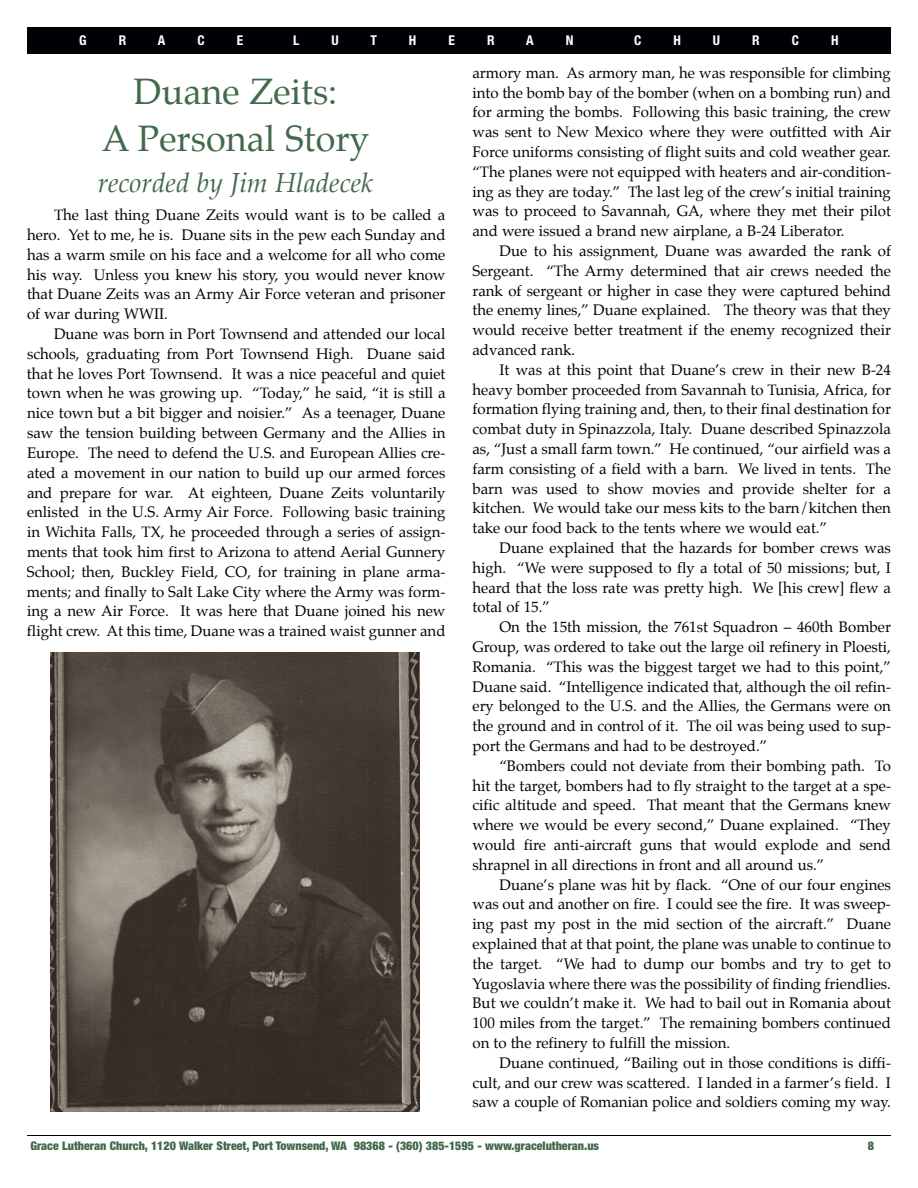
<style>
.page{position:relative;width:918px;height:1188px;background:#fff}
.page>*{position:absolute;margin:0;border:0;box-sizing:border-box;transform-origin:0 0}
.t1{font:36px/47.5px "Palatino";color:#42694a;text-align:center}
.t2{font:italic 27px "Palatino";color:#42694a}
.t3{font:15px/19.8px "Palatino";color:#000006;text-align:justify}
.t4{font:700 condensed 13.5px "Helvetica Neue";color:#fff}
.t5{font:900 condensed 12px "Helvetica Neue";color:#42694a}
</style>
<div class="page">
<hr style="left:27px;top:1135px;width:864px;height:1px;background:#000006">
<div style="left:27px;top:27px;width:864px;height:26px;background:#000006"></div>
<img style="left:51px;top:652px;width:369px;height:460px">
<p class="t4" style="left:79px;top:29px;width:9px">G</p>
<p class="t4" style="left:119px;top:29px;width:9px">R</p>
<p class="t4" style="left:158px;top:29px;width:9px">A</p>
<p class="t4" style="left:197px;top:29px;width:9px">C</p>
<p class="t4" style="left:237px;top:29px;width:8px">E</p>
<p class="t4" style="left:293px;top:29px;width:8px">L</p>
<p class="t4" style="left:332px;top:29px;width:9px">U</p>
<p class="t4" style="left:370px;top:29px;width:8px">T</p>
<p class="t4" style="left:409px;top:29px;width:9px">H</p>
<p class="t4" style="left:449px;top:29px;width:8px">E</p>
<p class="t4" style="left:487px;top:29px;width:9px">R</p>
<p class="t4" style="left:526px;top:29px;width:9px">A</p>
<p class="t4" style="left:566px;top:29px;width:9px">N</p>
<p class="t4" style="left:634px;top:29px;width:9px">C</p>
<p class="t4" style="left:673px;top:29px;width:9px">H</p>
<p class="t4" style="left:713px;top:29px;width:9px">U</p>
<p class="t4" style="left:752px;top:29px;width:9px">R</p>
<p class="t4" style="left:792px;top:29px;width:9px">C</p>
<p class="t4" style="left:831px;top:29px;width:9px">H</p>
<h1 class="t1" style="left:102px;top:70px;width:269px">Duane Zeits:<br>A Personal Story</h1>
<h2 class="t2" style="left:98px;top:169px;width:277px">recorded by Jim Hladecek</h2>
<p class="t3" style="left:27px;top:206px;width:420px;text-indent:27px">The last thing Duane Zeits would want is to be called a hero. Yet to me, he is. Duane sits in the pew each Sunday and has a warm smile on his face and a welcome for all who come his way. Unless you knew his story, you would never know that Duane Zeits was an Army Air Force veteran and prisoner of war during WWII.</p>
<p class="t3" style="left:27px;top:325px;width:420px;text-indent:27px">Duane was born in Port Townsend and attended our local schools, graduating from Port Townsend High. Duane said that he loves Port Townsend. It was a nice peaceful and quiet town when he was growing up. “Today,” he said, “it is still a nice town but a bit bigger and noisier.” As a teenager, Duane saw the tension building between Germany and the Allies in Europe. The need to defend the U.S. and European Allies cre&shy;ated a movement in our nation to build up our armed forces and prepare for war. At eighteen, Duane Zeits voluntarily enlisted in the U.S. Army Air Force. Following basic training in Wichita Falls, TX, he proceeded through a series of assign&shy;ments that took him first to Arizona to attend Aerial Gunnery School; then, Buckley Field, CO, for training in plane arma&shy;ments; and finally to Salt Lake City where the Army was form&shy;ing a new Air Force. It was here that Duane joined his new flight crew. At this time, Duane was a trained waist gunner and</p>
<p class="t3" style="left:472px;top:64px;width:420px">armory man. As armory man, he was responsible for climbing into the bomb bay of the bomber (when on a bombing run) and for arming the bombs. Following this basic training, the crew was sent to New Mexico where they were outfitted with Air Force uniforms consisting of flight suits and cold weather gear. “The planes were not equipped with heaters and air-condition&shy;ing as they are today.” The last leg of the crew’s initial training was to proceed to Savannah, GA, where they met their pilot and were issued a brand new airplane, a B-24 Liberator.</p>
<p class="t3" style="left:472px;top:242px;width:420px;text-indent:27px">Due to his assignment, Duane was awarded the rank of Sergeant. “The Army determined that air crews needed the rank of sergeant or higher in case they were captured behind the enemy lines,” Duane explained. The theory was that they would receive better treatment if the enemy recognized their advanced rank.</p>
<p class="t3" style="left:472px;top:361px;width:420px;text-indent:27px">It was at this point that Duane’s crew in their new B-24 heavy bomber proceeded from Savannah to Tunisia, Africa, for formation flying training and, then, to their final destination for combat duty in Spinazzola, Italy. Duane described Spinazzola as, “Just a small farm town.” He continued, “our airfield was a farm consisting of a field with a barn. We lived in tents. The barn was used to show movies and provide shelter for a kitchen. We would take our mess kits to the barn/kitchen then take our food back to the tents where we would eat.”</p>
<p class="t3" style="left:472px;top:539px;width:420px;text-indent:27px">Duane explained that the hazards for bomber crews was high. “We were supposed to fly a total of 50 missions; but, I heard that the loss rate was pretty high. We [his crew] flew a total of 15.”</p>
<p class="t3" style="left:472px;top:618px;width:420px;text-indent:27px">On the 15th mission, the 761st Squadron – 460th Bomber Group, was ordered to take out the large oil refinery in Ploesti, Romania. “This was the biggest target we had to this point,” Duane said. “Intelligence indicated that, although the oil refin&shy;ery belonged to the U.S. and the Allies, the Germans were on the ground and in control of it. The oil was being used to sup&shy;port the Germans and had to be destroyed.”</p>
<p class="t3" style="left:472px;top:757px;width:420px;text-indent:27px">“Bombers could not deviate from their bombing path. To hit the target, bombers had to fly straight to the target at a spe&shy;cific altitude and speed. That meant that the Germans knew where we would be every second,” Duane explained. “They would fire anti-aircraft guns that would explode and send shrapnel in all directions in front and all around us.”</p>
<p class="t3" style="left:472px;top:876px;width:420px;text-indent:27px">Duane’s plane was hit by flack. “One of our four engines was out and another on fire. I could see the fire. It was sweep&shy;ing past my post in the mid section of the aircraft.” Duane explained that at that point, the plane was unable to continue to the target. “We had to dump our bombs and try to get to Yugoslavia where there was the possibility of finding friendlies.<br>But we couldn’t make it. We had to bail out in Romania about 100 miles from the target.” The remaining bombers continued on to the refinery to fulfill the mission.</p>
<p class="t3" style="left:472px;top:1054px;width:420px;text-indent:27px">Duane continued, “Bailing out in those conditions is diffi&shy;cult, and our crew was scattered. I landed in a farmer’s field. I saw a couple of Romanian police and soldiers coming my way.</p>
<p class="t5" style="left:30px;top:1136px;width:570px">Grace Lutheran Church, 1120 Walker Street, Port Townsend, WA 98368 - (360) 385-1595 - www.gracelutheran.us</p>
<p class="t5" style="left:868px;top:1136px;width:8px">8</p>
</div>
